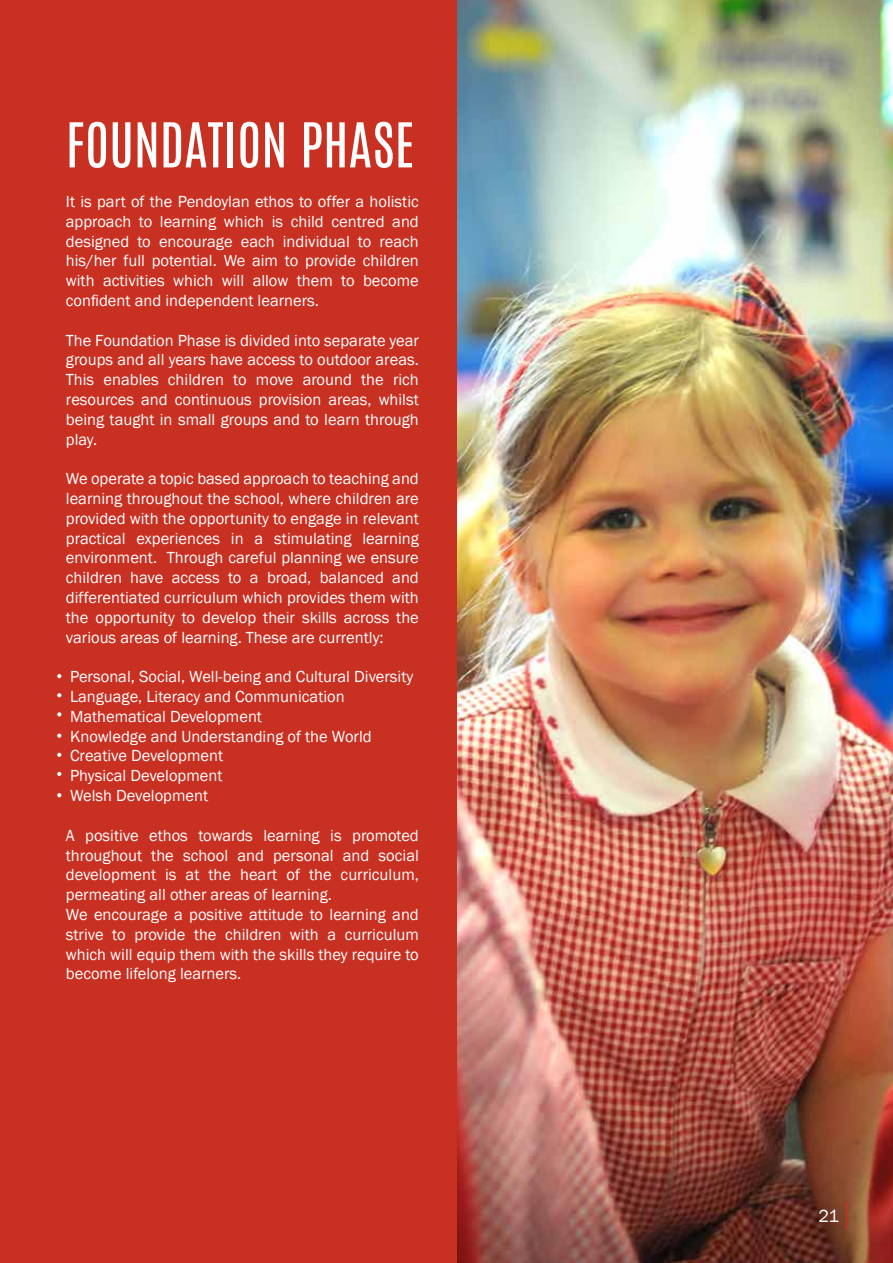
<style>
.page{position:relative;width:893px;height:1263px;background:#fff}
.page>*{position:absolute;margin:0;border:0;box-sizing:border-box;transform-origin:0 0}
.t1{font:52.5px "Antonio";color:#fff}
.t2{font:18px "Franklin Gothic";color:#fff}
.t3{font:16.5px/19.8px "Franklin Gothic";color:#fff;text-align:justify}
</style>
<div class="page">
<div style="left:0;top:0;width:457px;height:1263px;background:#c83022"></div>
<img style="left:457px;top:0;width:436px;height:1263px">
<svg style="left:57px;top:674px;width:4px;height:4px"></svg>
<svg style="left:57px;top:693px;width:5px;height:5px"></svg>
<svg style="left:57px;top:712px;width:5px;height:5px"></svg>
<svg style="left:57px;top:733px;width:5px;height:5px"></svg>
<svg style="left:57px;top:753px;width:5px;height:4px"></svg>
<svg style="left:57px;top:772px;width:5px;height:4px"></svg>
<svg style="left:57px;top:793px;width:4px;height:4px"></svg>
<svg style="left:846px;top:1202px;width:1px;height:27px"></svg>
<h1 class="t1" style="left:66px;top:106px;width:350px">FOUNDATION PHASE</h1>
<p class="t3" style="left:66px;top:192px;width:354px">It is part of the Pendoylan ethos to offer a holistic approach to learning which is child centred and designed to encourage each individual to reach his/her full potential. We aim to provide children with activities which will allow them to become confident and independent learners.</p>
<p class="t3" style="left:66px;top:331px;width:354px">The Foundation Phase is divided into separate year groups and all years have access to outdoor areas.<br>This enables children to move around the rich resources and continuous provision areas, whilst being taught in small groups and to learn through play.</p>
<p class="t3" style="left:66px;top:469px;width:354px">We operate a topic based approach to teaching and learning throughout the school, where children are provided with the opportunity to engage in relevant practical experiences in a stimulating learning environment. Through careful planning we ensure children have access to a broad, balanced and differentiated curriculum which provides them with the opportunity to develop their skills across the various areas of learning. These are currently:</p>
<p class="t3" style="left:70px;top:667px;width:345px;text-align:left">Personal, Social, Well-being and Cultural Diversity<br>Language, Literacy and Communication<br>Mathematical Development<br>Knowledge and Understanding of the World<br>Creative Development<br>Physical Development<br>Welsh Development</p>
<p class="t3" style="left:66px;top:826px;width:354px;text-align:left">A positive ethos towards learning is promoted throughout the school and personal and social development is at the heart of the curriculum, permeating all other areas of learning.<br>We encourage a positive attitude to learning and strive to provide the children with a curriculum which will equip them with the skills they require to become lifelong learners.</p>
<p class="t2" style="left:818px;top:1204px;width:22px">21</p>
</div>
